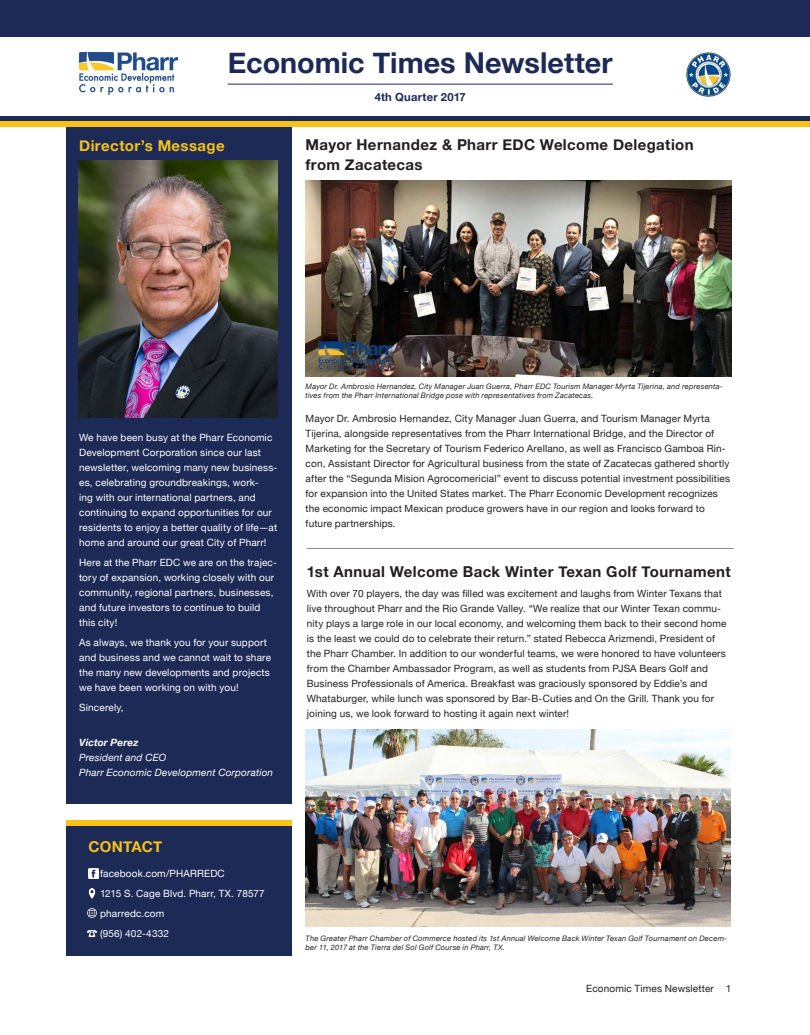
<style>
.page{position:relative;width:810px;height:1035px;background:#fff}
.page>*{position:absolute;margin:0;border:0;box-sizing:border-box;transform-origin:0 0}
.t1{font:700 28.75px "Helvetica Neue";color:#1e2a56}
.Head{font:700 15px/20px "Helvetica Neue";letter-spacing:.025em;color:#231f20}
.Head-2{font:700 15px "Helvetica Neue";letter-spacing:.025em;color:#f6c218}
.t2{font:700 11.25px "Helvetica Neue";letter-spacing:.02em;color:#1e2a56}
.Body_Copy{font:10px/15px "Helvetica Neue";letter-spacing:.015em;color:#231f20}
.Body_Copy-2{font:10px/15px "Helvetica Neue";letter-spacing:.015em;color:#fff}
.Body_Copy-3{font:italic 10px/15px "Helvetica Neue";letter-spacing:.015em;color:#fff}
.t3{font:italic 7.5px/8.8px "Helvetica Neue";letter-spacing:.03em;color:#231f20}
.s1{font-weight:700}
</style>
<div class="page">
<div style="left:0;top:0;width:810px;height:37px;background:#1e2a56"></div>
<div style="left:0;top:116px;width:810px;height:6px;background:#1e2a56"></div>
<div style="left:66px;top:122px;width:226px;height:682px;background:#1e2a56"></div>
<div style="left:66px;top:825px;width:226px;height:131px;background:#1e2a56"></div>
<img style="left:687px;top:52px;width:43px;height:44px">
<img style="left:78px;top:52px;width:100px;height:43px">
<img style="left:78px;top:160px;width:200px;height:258px">
<img style="left:306px;top:181px;width:425px;height:195px">
<img style="left:306px;top:729px;width:424px;height:197px">
<hr style="left:307px;top:548px;width:427px;height:1px;background:#8a8c8f">
<hr style="left:228px;top:84px;width:385px;height:1px;background:#1e2a56">
<svg style="left:89px;top:869px;width:9px;height:9px"></svg>
<svg style="left:88px;top:889px;width:8px;height:9px"></svg>
<svg style="left:87px;top:930px;width:10px;height:7px"></svg>
<svg style="left:88px;top:909px;width:8px;height:9px"></svg>
<div style="left:0;top:121px;width:810px;height:6px;background:#f6c218"></div>
<div style="left:66px;top:820px;width:226px;height:5px;background:#f6c218"></div>
<p class="t1" style="left:228px;top:40px;width:386px">Economic Times Newsletter</p>
<p class="t2" style="left:375px;top:88px;width:92px">4th Quarter 2017</p>
<p class="Head-2" style="left:79px;top:134px;width:147px">Director’s Message</p>
<p class="Head" style="left:305px;top:135px;width:390px">Mayor Hernandez &amp; Pharr EDC Welcome Delegation from Zacatecas</p>
<p class="Body_Copy-2" style="left:79px;top:431px;width:200px">We have been busy at the Pharr Economic Development Corporation since our last newsletter, welcoming many new business&shy;es, celebrating groundbreakings, work-<br>ing with our international partners, and continuing to expand opportunities for our residents to enjoy a better quality of life—at home and around our great City of Pharr!</p>
<p class="Body_Copy-2" style="left:79px;top:556px;width:199px">Here at the Pharr EDC we are on the trajec&shy;tory of expansion, working closely with our community, regional partners, businesses, and future investors to continue to build this city!</p>
<p class="Body_Copy-2" style="left:79px;top:636px;width:193px">As always, we thank you for your support and business and we cannot wait to share the many new developments and projects we have been working on with you!</p>
<p class="Body_Copy-2" style="left:79px;top:701px;width:46px">Sincerely,</p>
<p class="Body_Copy-3" style="left:79px;top:736px;width:195px"><span class="s1">Victor Perez<br></span>President and CEO<br>Pharr Economic Development Corporation</p>
<p class="Head-2" style="left:89px;top:835px;width:75px">CONTACT</p>
<p class="Body_Copy-2" style="left:100px;top:866px;width:126px">facebook.com/PHARREDC</p>
<p class="Body_Copy-2" style="left:100px;top:886px;width:166px">1215 S. Cage Blvd. Pharr, TX. 78577</p>
<p class="Body_Copy-2" style="left:100px;top:906px;width:66px">pharredc.com</p>
<p class="Body_Copy-2" style="left:100px;top:926px;width:70px">(956) 402-4332</p>
<p class="t3" style="left:306px;top:382px;width:419px">Mayor Dr. Ambrosio Hernandez, City Manager Juan Guerra, Pharr EDC Tourism Manager Myrta Tijerina, and representa&shy;tives from the Pharr International Bridge pose with representatives from Zacatecas.</p>
<p class="Body_Copy" style="left:306px;top:412px;width:426px">Mayor Dr. Ambrosio Hernandez, City Manager Juan Guerra, and Tourism Manager Myrta Tijerina, alongside representatives from the Pharr International Bridge, and the Director of Marketing for the Secretary of Tourism Federico Arellano, as well as Francisco Gamboa Rin&shy;con, Assistant Director for Agricultural business from the state of Zacatecas gathered shortly after the “Segunda Mision Agrocomericial” event to discuss potential investment possibilities for expansion into the United States market. The Pharr Economic Development recognizes the economic impact Mexican produce growers have in our region and looks forward to future partnerships.</p>
<p class="Head" style="left:307px;top:562px;width:425px">1st Annual Welcome Back Winter Texan Golf Tournament</p>
<p class="Body_Copy" style="left:307px;top:586px;width:421px">With over 70 players, the day was filled was excitement and laughs from Winter Texans that live throughout Pharr and the Rio Grande Valley. “We realize that our Winter Texan commu&shy;nity plays a large role in our local economy, and welcoming them back to their second home is the least we could do to celebrate their return.” stated Rebecca Arizmendi, President of the Pharr Chamber. In addition to our wonderful teams, we were honored to have volunteers from the Chamber Ambassador Program, as well as students from PJSA Bears Golf and Business Professionals of America. Breakfast was graciously sponsored by Eddie’s and Whataburger, while lunch was sponsored by Bar-B-Cuties and On the Grill. Thank you for joining us, we look forward to hosting it again next winter!</p>
<p class="t3" style="left:306px;top:934px;width:423px">The Greater Pharr Chamber of Commerce hosted its 1st Annual Welcome Back Winter Texan Golf Tournament on Decem&shy;ber 11, 2017 at the Tierra del Sol Golf Course in Pharr, TX.</p>
<p class="Body_Copy" style="left:586px;top:982px;width:147px">Economic Times Newsletter 1</p>
</div>
